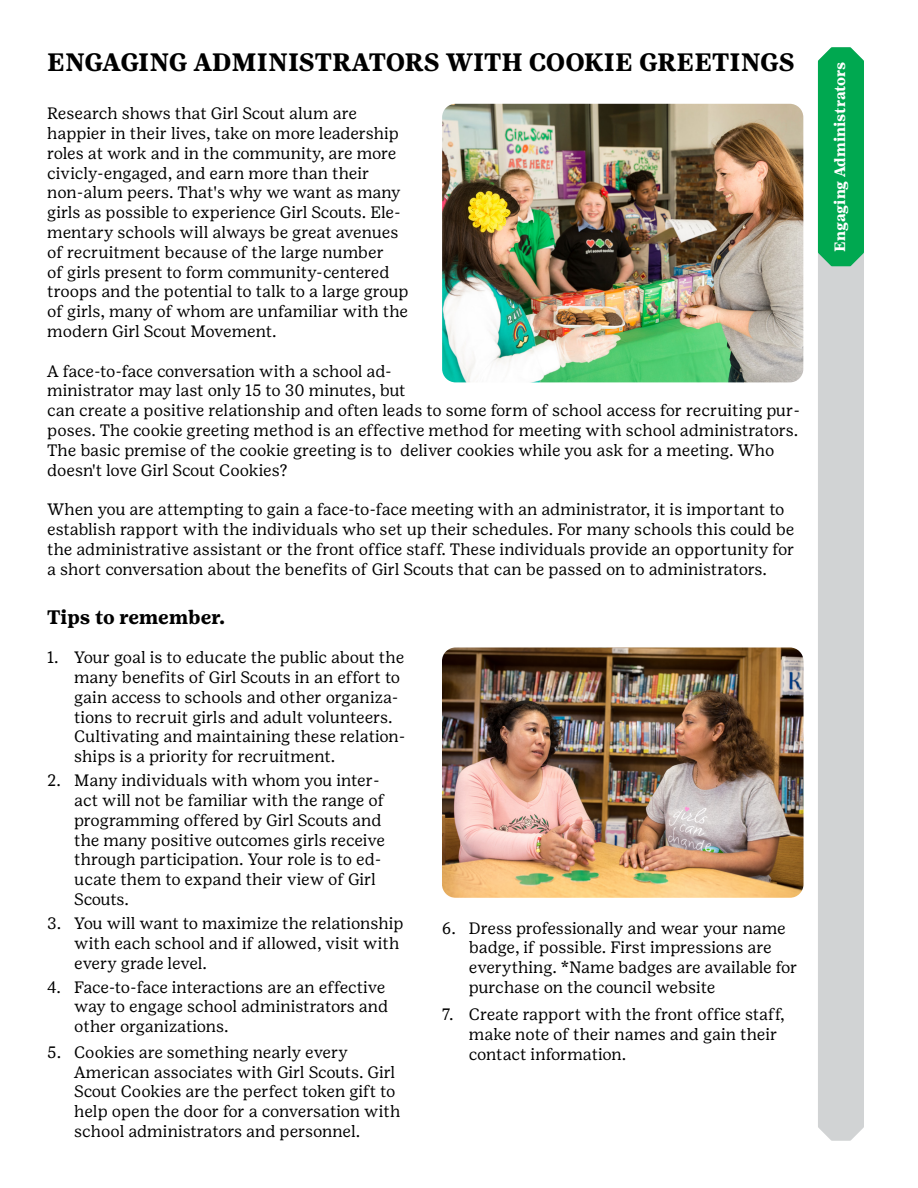
<style>
.page{position:relative;width:918px;height:1188px;background:#fff}
.page>*{position:absolute;margin:0;border:0;box-sizing:border-box;transform-origin:0 0}
.t1{font:700 25.2px "Girl Scout Text";color:#000}
.t2{font:700 19.5px "Girl Scout Text";color:#000}
.t3{font:16.5px/19.8px "Girl Scout Text";color:#000}
.t4{font:700 15px "Girl Scout Text";color:#fff}
</style>
<div class="page">
<div style="left:818px;top:266px;width:46px;height:875px;background:#d1d3d4"></div>
<img style="left:442px;top:104px;width:361px;height:278px">
<div style="left:818px;top:47px;width:46px;height:219px;background:#00a850"></div>
<img style="left:442px;top:648px;width:362px;height:250px">
<p class="t1" style="left:47px;top:47px;width:749px">ENGAGING ADMINISTRATORS WITH COOKIE GREETINGS</p>
<p class="t3" style="left:47px;top:104px;width:363px">Research shows that Girl Scout alum are happier in their lives, take on more leadership roles at work and in the community, are more civicly-engaged, and earn more than their non-alum peers. That's why we want as many girls as possible to experience Girl Scouts. Ele&shy;mentary schools will always be great avenues of recruitment because of the large number<br>of girls present to form community-centered troops and the potential to talk to a large group of girls, many of whom are unfamiliar with the modern Girl Scout Movement.</p>
<p class="t3" style="left:47px;top:361px;width:755px">A face-to-face conversation with a school ad-<br>ministrator may last only 15 to 30 minutes, but<br>can create a positive relationship and often leads to some form of school access for recruiting pur&shy;poses. The cookie greeting method is an effective method for meeting with school administrators.<br>The basic premise of the cookie greeting is to deliver cookies while you ask for a meeting. Who doesn't love Girl Scout Cookies?</p>
<p class="t3" style="left:47px;top:500px;width:749px">When you are attempting to gain a face-to-face meeting with an administrator, it is important to establish rapport with the individuals who set up their schedules. For many schools this could be the administrative assistant or the front office staff. These individuals provide an opportunity for a short conversation about the benefits of Girl Scouts that can be passed on to administrators.</p>
<p class="t2" style="left:47px;top:606px;width:180px">Tips to remember.</p>
<p class="t3" style="left:74px;top:648px;width:333px;text-indent:-27px">1. Your goal is to educate the public about the many benefits of Girl Scouts in an effort to gain access to schools and other organiza&shy;tions to recruit girls and adult volunteers.<br>Cultivating and maintaining these relation&shy;ships is a priority for recruitment.</p>
<p class="t3" style="left:74px;top:771px;width:312px;text-indent:-27px">2. Many individuals with whom you inter&shy;act will not be familiar with the range of programming offered by Girl Scouts and the many positive outcomes girls receive through participation. Your role is to ed&shy;ucate them to expand their view of Girl Scouts.</p>
<p class="t3" style="left:74px;top:914px;width:331px;text-indent:-27px">3. You will want to maximize the relationship with each school and if allowed, visit with every grade level.</p>
<p class="t3" style="left:74px;top:977px;width:316px;text-indent:-27px">4. Face-to-face interactions are an effective way to engage school administrators and other organizations.</p>
<p class="t3" style="left:74px;top:1042px;width:328px;text-indent:-27px">5. Cookies are something nearly every American associates with Girl Scouts. Girl Scout Cookies are the perfect token gift to help open the door for a conversation with school administrators and personnel.</p>
<p class="t3" style="left:469px;top:918px;width:330px;text-indent:-27px">6. Dress professionally and wear your name badge, if possible. First impressions are everything. *Name badges are available for purchase on the council website</p>
<p class="t3" style="left:469px;top:1004px;width:317px;text-indent:-27px">7. Create rapport with the front office staff, make note of their names and gain their contact information.</p>
<p class="t4" style="left:831px;top:252px;width:191px;rotate:-90deg">Engaging Administrators</p>
</div>
